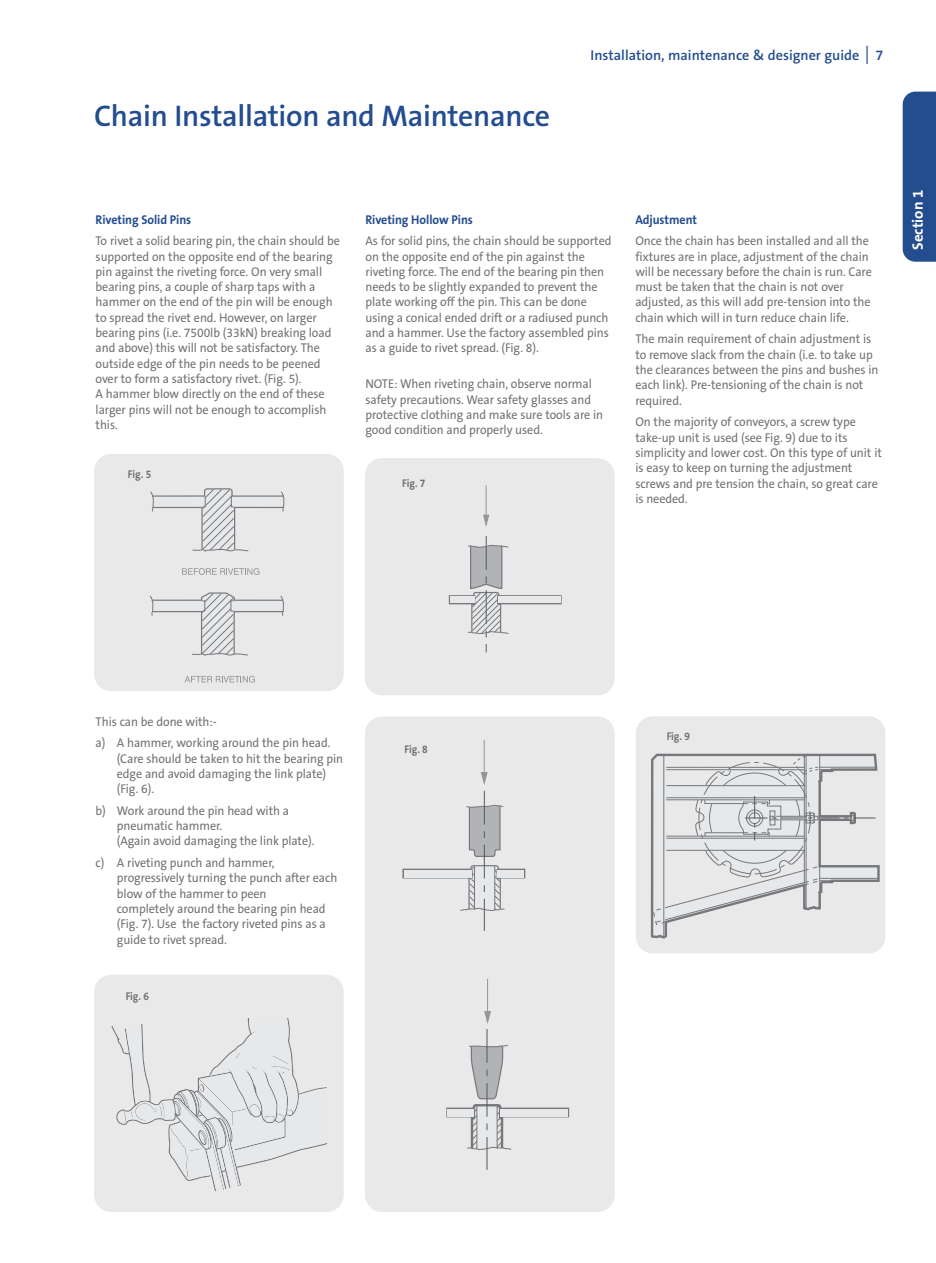
<style>
.page{position:relative;width:936px;height:1263px;background:#fff}
.page>*{position:absolute;margin:0;border:0;box-sizing:border-box;transform-origin:0 0}
.t1{font:600 30px "The Sans B6";letter-spacing:-.01em;color:#244d8f}
.t2{font:700 15px "The Sans B7";color:#fff}
.t3{font:600 14.25px "The Sans B6";color:#244d8f}
.t4{font:12.75px/15.3px "The Sans B5 Plain";letter-spacing:-.005em;color:#737272;scale:.95 1}
.t5{font:700 12.75px "The Sans B7";letter-spacing:-.005em;color:#244d8f;scale:.95 1}
.t6{font:700 11.25px "The Sans B7";letter-spacing:-.01em;color:#737272;scale:.9 1}
.s1{font-size:27px}
</style>
<div class="page">
<div style="left:902px;top:92px;width:33px;height:170px;background:#244d8f"></div>
<div style="left:94px;top:454px;width:250px;height:237px;background:#e9e9e9;border-radius:17px"></div>
<div style="left:365px;top:458px;width:249px;height:237px;background:#e9e9e9;border-radius:17px"></div>
<div style="left:365px;top:716px;width:249px;height:496px;background:#e9e9e9;border-radius:17px"></div>
<div style="left:635px;top:716px;width:250px;height:237px;background:#e9e9e9;border-radius:17px"></div>
<div style="left:94px;top:975px;width:250px;height:237px;background:#e9e9e9;border-radius:17px"></div>
<svg style="left:150px;top:488px;width:135px;height:64px"></svg>
<svg style="left:182px;top:568px;width:77px;height:7px"></svg>
<svg style="left:149px;top:592px;width:135px;height:64px"></svg>
<svg style="left:184px;top:676px;width:71px;height:7px"></svg>
<svg style="left:111px;top:1018px;width:216px;height:173px"></svg>
<svg style="left:467px;top:536px;width:42px;height:116px"></svg>
<svg style="left:483px;top:514px;width:7px;height:12px"></svg>
<hr style="left:486px;top:485px;width:1px;height:33px;background:#939598">
<div style="left:497px;top:595px;width:64px;height:9px;border:2px solid #76787b"></div>
<div style="left:449px;top:595px;width:26px;height:9px;border:2px solid #76787b"></div>
<div style="left:498px;top:596px;width:62px;height:7px;background:#e7e8e9"></div>
<div style="left:450px;top:596px;width:24px;height:7px;background:#e7e8e9"></div>
<svg style="left:481px;top:772px;width:7px;height:12px"></svg>
<hr style="left:484px;top:740px;width:1px;height:36px;background:#939598">
<div style="left:402px;top:869px;width:70px;height:9px;border:2px solid #76787b"></div>
<div style="left:496px;top:869px;width:29px;height:9px;border:2px solid #76787b"></div>
<div style="left:403px;top:870px;width:68px;height:7px;background:#e7e8e9"></div>
<div style="left:498px;top:870px;width:26px;height:7px;background:#e7e8e9"></div>
<svg style="left:459px;top:791px;width:46px;height:140px"></svg>
<svg style="left:484px;top:1011px;width:7px;height:12px"></svg>
<hr style="left:487px;top:979px;width:1px;height:36px;background:#939598">
<div style="left:499px;top:1107px;width:70px;height:10px;border:2px solid #76787b"></div>
<div style="left:446px;top:1107px;width:29px;height:10px;border:2px solid #76787b"></div>
<div style="left:500px;top:1109px;width:68px;height:7px;background:#e7e8e9"></div>
<div style="left:447px;top:1109px;width:27px;height:7px;background:#e7e8e9"></div>
<svg style="left:466px;top:1029px;width:46px;height:141px"></svg>
<svg style="left:650px;top:754px;width:229px;height:184px"></svg>
<hr style="left:819px;top:756px;width:1px;height:60px;background:#76787b">
<h1 class="t1" style="left:94px;top:100px;width:458px">Chain Installation and Maintenance</h1>
<p class="t3" style="left:590px;top:47px;width:294px">Installation, maintenance &amp; designer guide <span class="s1">I</span> 7</p>
<p class="t5" style="left:96px;top:213px;width:102px">Riveting Solid Pins</p>
<p class="t4" style="left:96px;top:234px;width:259px">To rivet a solid bearing pin, the chain should be supported on the opposite end of the bearing pin against the riveting force. On very small bearing pins, a couple of sharp taps with a hammer on the end of the pin will be enough to spread the rivet end. However, on larger bearing pins (i.e. 7500lb (33kN) breaking load and above) this will not be satisfactory. The outside edge of the pin needs to be peened over to form a satisfactory rivet. (Fig. 5).<br>A hammer blow directly on the end of these larger pins will not be enough to accomplish this.</p>
<p class="t6" style="left:128px;top:469px;width:27px">Fig. 5</p>
<p class="t5" style="left:365px;top:213px;width:115px">Riveting Hollow Pins</p>
<p class="t4" style="left:365px;top:234px;width:260px">As for solid pins, the chain should be supported on the opposite end of the pin against the riveting force. The end of the bearing pin then needs to be slightly expanded to prevent the plate working off the pin. This can be done using a conical ended drift or a radiused punch and a hammer. Use the factory assembled pins as a guide to rivet spread. (Fig. 8).</p>
<p class="t4" style="left:365px;top:377px;width:252px">NOTE: When riveting chain, observe normal safety precautions. Wear safety glasses and protective clothing and make sure tools are in good condition and properly used.</p>
<p class="t6" style="left:402px;top:477px;width:27px">Fig. 7</p>
<p class="t5" style="left:635px;top:213px;width:66px">Adjustment</p>
<p class="t4" style="left:635px;top:234px;width:250px">Once the chain has been installed and all the fixtures are in place, adjustment of the chain will be necessary before the chain is run. Care must be taken that the chain is not over adjusted, as this will add pre-tension into the chain which will in turn reduce chain life.</p>
<p class="t4" style="left:635px;top:332px;width:257px">The main requirement of chain adjustment is to remove slack from the chain (i.e. to take up the clearances between the pins and bushes in each link). Pre-tensioning of the chain is not required.</p>
<p class="t4" style="left:635px;top:415px;width:261px">On the majority of conveyors, a screw type take-up unit is used (see Fig. 9) due to its simplicity and lower cost. On this type of unit it is easy to keep on turning the adjustment screws and pre tension the chain, so great care is needed.</p>
<p class="t2" style="left:909px;top:250px;width:62px;rotate:-90deg">Section 1</p>
<p class="t4" style="left:96px;top:711px;width:249px;line-height:21.8px">This can be done with:-<br>a) A hammer, working around the pin head.</p>
<p class="t4" style="left:117px;top:751px;width:240px">(Care should be taken to hit the bearing pin edge and avoid damaging the link plate) (Fig. 6).</p>
<p class="t4" style="left:117px;top:803px;width:209px;text-indent:-21px">b) Work around the pin head with a pneumatic hammer.<br>(Again avoid damaging the link plate).</p>
<p class="t4" style="left:117px;top:855px;width:233px;text-indent:-21px">c) A riveting punch and hammer, progressively turning the punch after each blow of the hammer to peen<br>completely around the bearing pin head (Fig. 7). Use the factory riveted pins as a guide to rivet spread.</p>
<p class="t6" style="left:126px;top:990px;width:27px">Fig. 6</p>
<p class="t6" style="left:404px;top:743px;width:27px">Fig. 8</p>
<p class="t6" style="left:666px;top:730px;width:27px">Fig. 9</p>
</div>
